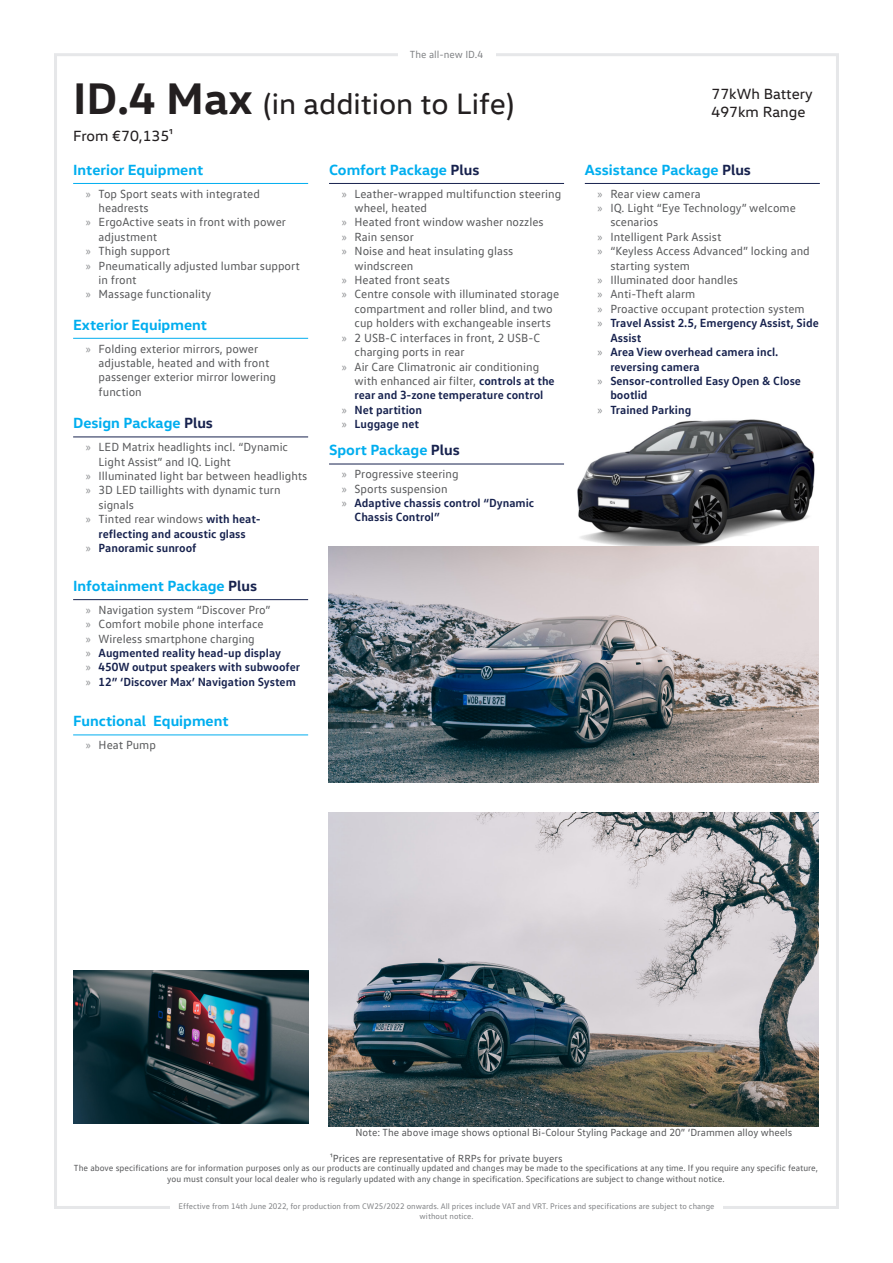
<style>
.page{position:relative;width:893px;height:1263px;background:#fff}
.page>*{position:absolute;margin:0;border:0;box-sizing:border-box;transform-origin:0 0}
.Page_heading{font:30px "VW Head";color:#231f20}
.List_headings_-_spac{font:700 15px "VW Head";color:#00aeef}
.t1{font:15px "VW Head";color:#231f20}
.t2{font:12px/14.4px "VW Text";color:#57585a}
.t3{font:700 12px/14.4px "VW Text";color:#17224e}
.t4{font:10.5px "VW Text";color:#57585a}
.t5{font:10.5px "VW Text";color:#808285}
.t6{font:9px/10.8px "VW Text";color:#57585a;text-align:center}
.t7{font:8.25px/9.9px "VW Text";color:#808285;text-align:center}
.s1{font-weight:700;font-size:45px}
.s2{font-family:"Myriad Pro";color:#87898c}
.s3{color:#17224e}
.s4{font-family:"Myriad Pro";font-weight:400;color:#87898c}
.s5{font-weight:400;color:#57585a}
.s6{font-weight:700;color:#17224e}
</style>
<div class="page">
<hr style="left:73px;top:599px;width:235px;height:1px;background:#17224e">
<hr style="left:329px;top:464px;width:235px;height:1px;background:#17224e">
<hr style="left:73px;top:437px;width:235px;height:1px;background:#17224e">
<hr style="left:329px;top:183px;width:235px;height:1px;background:#17224e">
<hr style="left:73px;top:183px;width:235px;height:1px;background:#00aeef">
<hr style="left:73px;top:735px;width:235px;height:1px;background:#00aeef">
<img style="left:329px;top:812px;width:490px;height:314px">
<img style="left:329px;top:546px;width:490px;height:236px">
<img style="left:577px;top:419px;width:238px;height:126px">
<img style="left:73px;top:971px;width:235px;height:152px">
<hr style="left:73px;top:338px;width:235px;height:1px;background:#00aeef">
<hr style="left:585px;top:183px;width:235px;height:1px;background:#17224e">
<p class="t5" style="left:410px;top:47px;width:75px">The all-new ID.4</p>
<p class="Page_heading" style="left:73px;top:85px;width:443px"><span class="s1">ID.4 Max</span> (in addition to Life)</p>
<p class="t1" style="left:73px;top:126px;width:101px">From €70,135¹</p>
<p class="List_headings_-_spac" style="left:73px;top:160px;width:132px">Interior Equipment</p>
<p class="t2" style="left:99px;top:186px;width:163px;text-indent:-13px"><span class="s2">»</span> Top Sport seats with integrated headrests</p>
<p class="t2" style="left:99px;top:215px;width:189px;text-indent:-13px"><span class="s2">»</span> ErgoActive seats in front with power adjustment</p>
<p class="t2" style="left:86px;top:244px;width:86px"><span class="s2">»</span> Thigh support</p>
<p class="t2" style="left:99px;top:258px;width:203px;text-indent:-13px"><span class="s2">»</span> Pneumatically adjusted lumbar support in front</p>
<p class="t2" style="left:86px;top:287px;width:127px"><span class="s2">»</span> Massage functionality</p>
<p class="List_headings_-_spac" style="left:73px;top:315px;width:135px">Exterior Equipment</p>
<p class="t2" style="left:99px;top:341px;width:179px;text-indent:-13px"><span class="s2">»</span> Folding exterior mirrors, power adjustable, heated and with front passenger exterior mirror lowering function</p>
<p class="List_headings_-_spac" style="left:73px;top:413px;width:141px">Design Package <span class="s3">Plus</span></p>
<p class="t2" style="left:99px;top:439px;width:191px;text-indent:-13px"><span class="s2">»</span> LED Matrix headlights incl. “Dynamic<br>Light Assist” and IQ. Light</p>
<p class="t2" style="left:86px;top:468px;width:223px"><span class="s2">»</span> Illuminated light bar between headlights</p>
<p class="t2" style="left:99px;top:483px;width:183px;text-indent:-13px"><span class="s2">»</span> 3D LED taillights with dynamic turn signals</p>
<p class="t3" style="left:86px;top:511px;width:176px;text-align:center"><span class="s4">»</span> <span class="s5">Tinted rear windows</span> with heat&shy;reflecting and acoustic glass</p>
<p class="t3" style="left:86px;top:540px;width:112px"><span class="s4">»</span> Panoramic sunroof</p>
<p class="List_headings_-_spac" style="left:73px;top:576px;width:185px">Infotainment Package <span class="s3">Plus</span></p>
<p class="t2" style="left:86px;top:602px;width:186px"><span class="s2">»</span> Navigation system “Discover Pro”</p>
<p class="t2" style="left:86px;top:617px;width:179px"><span class="s2">»</span> Comfort mobile phone interface</p>
<p class="t2" style="left:86px;top:631px;width:170px"><span class="s2">»</span> Wireless smartphone charging</p>
<p class="t3" style="left:86px;top:645px;width:197px"><span class="s4">»</span> Augmented reality head-up display</p>
<p class="t3" style="left:86px;top:660px;width:216px"><span class="s4">»</span> 450W output speakers with subwoofer</p>
<p class="t3" style="left:86px;top:674px;width:211px"><span class="s4">»</span> 12” ‘Discover Max’ Navigation System</p>
<p class="List_headings_-_spac" style="left:73px;top:711px;width:157px">Functional Equipment</p>
<p class="t2" style="left:86px;top:737px;width:72px"><span class="s2">»</span> Heat Pump</p>
<p class="List_headings_-_spac" style="left:329px;top:160px;width:152px">Comfort Package <span class="s3">Plus</span></p>
<p class="t2" style="left:355px;top:186px;width:208px;text-indent:-13px"><span class="s2">»</span> Leather-wrapped multifunction steering wheel, heated</p>
<p class="t2" style="left:342px;top:215px;width:203px"><span class="s2">»</span> Heated front window washer nozzles</p>
<p class="t2" style="left:342px;top:229px;width:74px"><span class="s2">»</span> Rain sensor</p>
<p class="t2" style="left:355px;top:244px;width:160px;text-indent:-13px"><span class="s2">»</span> Noise and heat insulating glass windscreen</p>
<p class="t2" style="left:342px;top:272px;width:110px"><span class="s2">»</span> Heated front seats</p>
<p class="t2" style="left:342px;top:287px;width:219px;text-align:center"><span class="s2">»</span> Centre console with illuminated storage compartment and roller blind, and two cup holders with exchangeable inserts</p>
<p class="t2" style="left:355px;top:330px;width:187px;text-indent:-13px"><span class="s2">»</span> 2 USB-C interfaces in front, 2 USB-C charging ports in rear</p>
<p class="t2" style="left:355px;top:359px;width:202px;text-indent:-13px"><span class="s2">»</span> Air Care Climatronic air conditioning with enhanced air filter, <span class="s6">controls at the rear and 3-zone temperature control</span></p>
<p class="t3" style="left:342px;top:402px;width:82px"><span class="s4">»</span> Net partition</p>
<p class="t3" style="left:342px;top:416px;width:79px"><span class="s4">»</span> Luggage net</p>
<p class="List_headings_-_spac" style="left:329px;top:440px;width:132px">Sport Package <span class="s3">Plus</span></p>
<p class="t2" style="left:342px;top:467px;width:118px"><span class="s2">»</span> Progressive steering</p>
<p class="t2" style="left:342px;top:481px;width:107px"><span class="s2">»</span> Sports suspension</p>
<p class="t3" style="left:355px;top:495px;width:181px;text-indent:-13px"><span class="s4">»</span> Adaptive chassis control “Dynamic<br>Chassis Control”</p>
<p class="t1" style="left:711px;top:84px;width:103px">77kWh Battery</p>
<p class="t1" style="left:711px;top:102px;width:95px">497km Range</p>
<p class="List_headings_-_spac" style="left:585px;top:160px;width:168px">Assistance Package <span class="s3">Plus</span></p>
<p class="t2" style="left:598px;top:186px;width:105px"><span class="s2">»</span> Rear view camera</p>
<p class="t2" style="left:610px;top:200px;width:187px;text-indent:-13px"><span class="s2">»</span> IQ. Light “Eye Technology” welcome scenarios</p>
<p class="t2" style="left:598px;top:229px;width:125px"><span class="s2">»</span> Intelligent Park Assist</p>
<p class="t2" style="left:610px;top:244px;width:201px;text-indent:-13px"><span class="s2">»</span> “Keyless Access Advanced” locking and starting system</p>
<p class="t2" style="left:598px;top:272px;width:142px"><span class="s2">»</span> Illuminated door handles</p>
<p class="t2" style="left:598px;top:287px;width:99px"><span class="s2">»</span> Anti-Theft alarm</p>
<p class="t2" style="left:598px;top:301px;width:209px"><span class="s2">»</span> Proactive occupant protection system</p>
<p class="t3" style="left:610px;top:315px;width:210px;text-indent:-13px"><span class="s4">»</span> Travel Assist 2.5, Emergency Assist, Side<br>Assist</p>
<p class="t3" style="left:610px;top:344px;width:170px;text-indent:-13px"><span class="s4">»</span> Area View overhead camera incl. reversing camera</p>
<p class="t3" style="left:610px;top:373px;width:192px;text-indent:-13px"><span class="s4">»</span> Sensor-controlled Easy Open &amp; Close bootlid</p>
<p class="t3" style="left:598px;top:402px;width:95px"><span class="s4">»</span> Trained Parking</p>
<p class="t4" style="left:355px;top:1126px;width:438px">Note: The above image shows optional Bi-Colour Styling Package and 20” ‘Drammen alloy wheels</p>
<p class="t4" style="left:330px;top:1152px;width:234px">¹Prices are representative of RRPs for private buyers</p>
<p class="t6" style="left:74px;top:1163px;width:746px">The above specifications are for information purposes only as our products are continually updated and changes may be made to the specifications at any time. If you require any specific feature, you must consult your local dealer who is regularly updated with any change in specification. Specifications are subject to change without notice.</p>
<p class="t7" style="left:179px;top:1201px;width:537px">Effective from 14th June 2022, for production from CW25/2022 onwards. All prices include VAT and VRT. Prices and specifications are subject to change without notice.</p>
</div>
